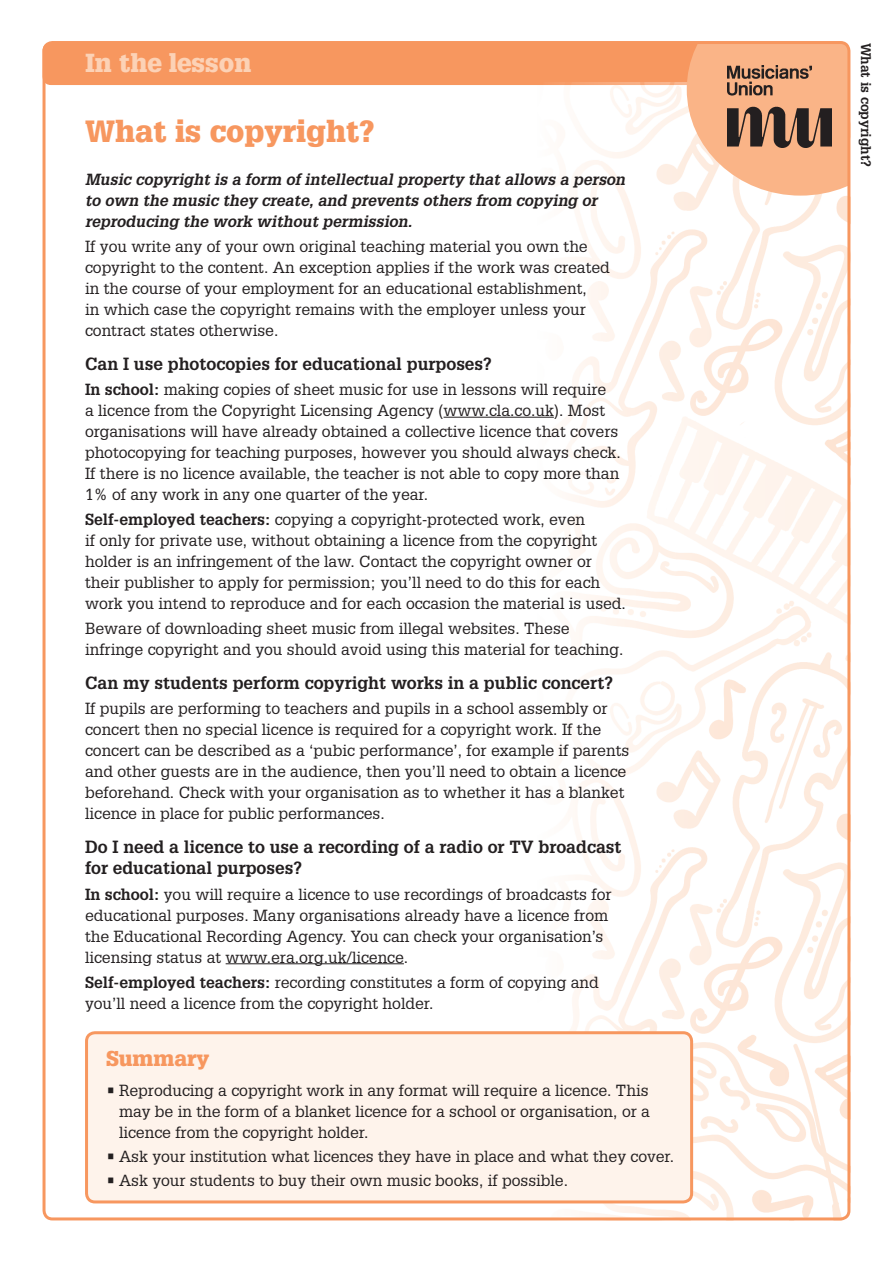
<style>
.page{position:relative;width:893px;height:1263px;background:#fff}
.page>*{position:absolute;margin:0;border:0;box-sizing:border-box;transform-origin:0 0}
.t1{font:900 30px "Glypha";color:#f7975f}
.t2{font:900 25.5px "Glypha";color:#fcd2b6}
.t3{font:900 21px "Glypha";color:#f7975f}
.t4{font:700 17.25px/21px "Glypha";color:#231f20}
.t5{font:15.75px/21px "Glypha";color:#231f20}
.t6{font:italic 700 15.75px/21px "Glypha";color:#231f20}
.t7{font:700 13.5px "Glypha";color:#231f20}
.s1{font-weight:700}
</style>
<div class="page">
<div style="left:43px;top:43px;width:739px;height:42px;background:#f7975f;border-radius:9px"></div>
<img style="left:534px;top:83px;width:316px;height:1137px">
<svg style="left:687px;top:44px;width:162px;height:152px"></svg>
<img style="left:727px;top:66px;width:104px;height:81px">
<hr style="left:444px;top:417px;width:110px;height:1px;background:#231f20">
<hr style="left:226px;top:963px;width:178px;height:1px;background:#231f20">
<div style="left:87px;top:1033px;width:605px;height:169px;background:#fef3eb;border-radius:9px"></div>
<div style="left:85px;top:1031px;width:608px;height:172px;border:3px solid #f7975f;border-radius:9px"></div>
<h2 class="t2" style="left:85px;top:47px;width:168px">In the lesson</h2>
<p class="t7" style="left:874px;top:43px;width:126px;rotate:90deg">What is copyright?</p>
<h1 class="t1" style="left:85px;top:113px;width:291px">What is copyright?</h1>
<p class="t6" style="left:85px;top:168px;width:542px">Music copyright is a form of intellectual property that allows a person to own the music they create, and prevents others from copying or reproducing the work without permission.</p>
<p class="t5" style="left:85px;top:235px;width:526px">If you write any of your own original teaching material you own the copyright to the content. An exception applies if the work was created in the course of your employment for an educational establishment,<br>in which case the copyright remains with the employer unless your contract states otherwise.</p>
<p class="t4" style="left:85px;top:353px;width:408px">Can I use photocopies for educational purposes?</p>
<p class="t5" style="left:85px;top:378px;width:537px"><span class="s1">In school:</span> making copies of sheet music for use in lessons will require<br>a licence from the Copyright Licensing Agency (www.cla.co.uk). Most organisations will have already obtained a collective licence that covers photocopying for teaching purposes, however you should always check.<br>If there is no licence available, the teacher is not able to copy more than 1% of any work in any one quarter of the year.</p>
<p class="t5" style="left:85px;top:509px;width:542px"><span class="s1">Self-employed teachers:</span> copying a copyright-protected work, even<br>if only for private use, without obtaining a licence from the copyright holder is an infringement of the law. Contact the copyright owner or their publisher to apply for permission; you’ll need to do this for each work you intend to reproduce and for each occasion the material is used.</p>
<p class="t5" style="left:85px;top:618px;width:540px">Beware of downloading sheet music from illegal websites. These infringe copyright and you should avoid using this material for teaching.</p>
<p class="t4" style="left:85px;top:672px;width:529px">Can my students perform copyright works in a public concert?</p>
<p class="t5" style="left:85px;top:698px;width:546px">If pupils are performing to teachers and pupils in a school assembly or concert then no special licence is required for a copyright work. If the concert can be described as a ‘pubic performance’, for example if parents and other guests are in the audience, then you’ll need to obtain a licence beforehand. Check with your organisation as to whether it has a blanket licence in place for public performances.</p>
<p class="t4" style="left:85px;top:836px;width:538px">Do I need a licence to use a recording of a radio or TV broadcast for educational purposes?</p>
<p class="t5" style="left:85px;top:883px;width:528px"><span class="s1">In school:</span> you will require a licence to use recordings of broadcasts for educational purposes. Many organisations already have a licence from the Educational Recording Agency. You can check your organisation’s licensing status at www.era.org.uk/licence.</p>
<p class="t5" style="left:85px;top:971px;width:515px"><span class="s1">Self-employed teachers:</span> recording constitutes a form of copying and you’ll need a licence from the copyright holder.</p>
<h3 class="t3" style="left:106px;top:1046px;width:105px">Summary</h3>
<p class="t5" style="left:119px;top:1079px;width:532px;text-align:justify;text-indent:-13px">• Reproducing a copyright work in any format will require a licence. This may be in the form of a blanket licence for a school or organisation, or a licence from the copyright holder.</p>
<p class="t5" style="left:106px;top:1145px;width:569px">• Ask your institution what licences they have in place and what they cover.</p>
<p class="t5" style="left:106px;top:1170px;width:463px">• Ask your students to buy their own music books, if possible.</p>
</div>
